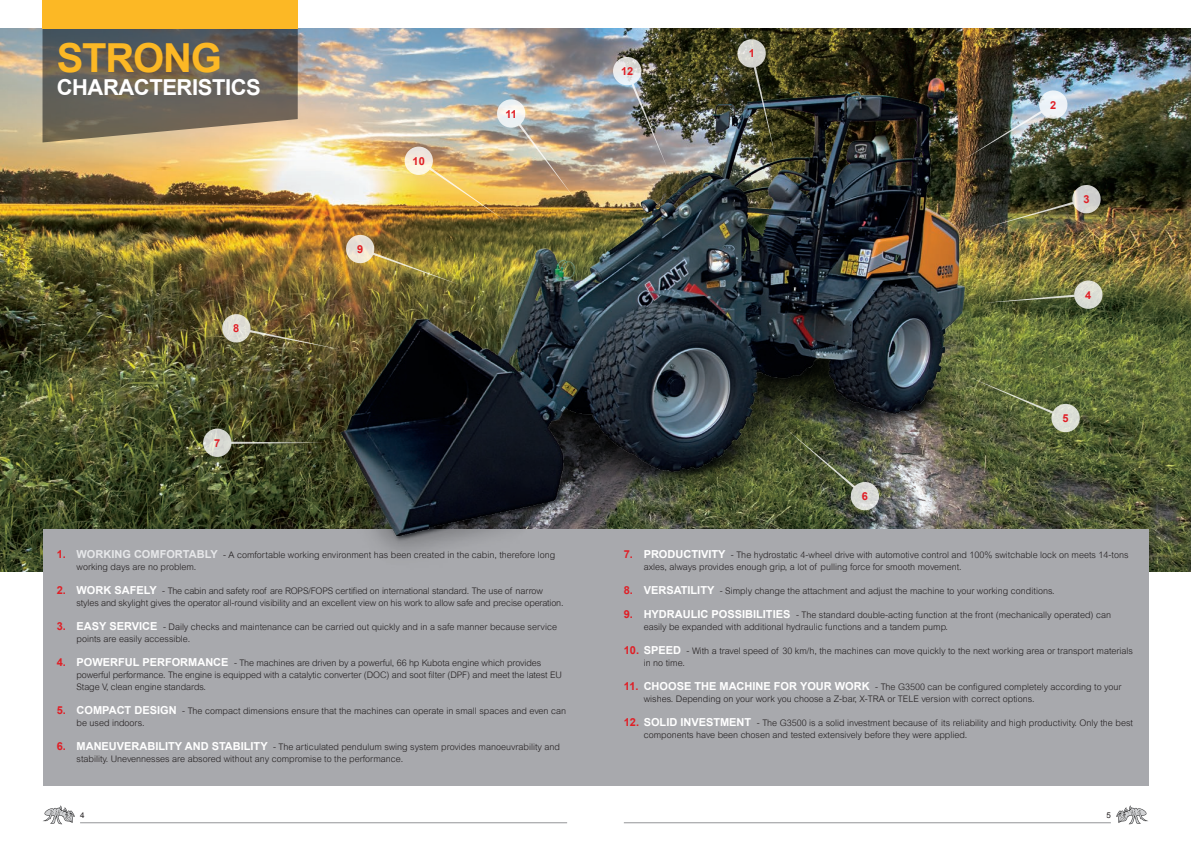
<style>
.page{position:relative;width:1191px;height:842px;background:#fff}
.page>*{position:absolute;margin:0;border:0;box-sizing:border-box;transform-origin:0 0}
.t1{font:700 40px "Arial";letter-spacing:-.03em;color:#fcb825}
.t2{font:700 22px "Arial";letter-spacing:-.02em;color:#fff}
.t3{font:700 11px "Arial";color:#e01e25}
.t4{font:300 9px/12px "Arial";color:#231f20}
.t5{font:8px "Arial";color:#231f20}
.s1{font-weight:700;font-size:11px;color:#e01e25}
.s2{font-weight:700;font-size:11px;color:#e6e7e9}
.s3{font-weight:700;font-size:11px;color:#fff}
</style>
<div class="page">
<img style="left:0;top:28px;width:1191px;height:544px">
<div style="left:43px;top:529px;width:1105px;height:256px;background:#a8a9ad"></div>
<img style="left:277px;top:62px;width:750px;height:491px">
<svg style="left:203px;top:429px;width:28px;height:28px"></svg>
<img style="left:221px;top:313px;width:121px;height:37px">
<img style="left:344px;top:233px;width:117px;height:52px">
<img style="left:403px;top:97px;width:172px;height:125px">
<img style="left:611px;top:55px;width:57px;height:116px">
<img style="left:736px;top:38px;width:40px;height:120px">
<img style="left:961px;top:88px;width:108px;height:73px">
<img style="left:983px;top:183px;width:119px;height:45px">
<svg style="left:981px;top:280px;width:122px;height:29px;background:#7c8155"></svg>
<svg style="left:966px;top:376px;width:115px;height:58px;background:#6b764b"></svg>
<svg style="left:698px;top:350px;width:185px;height:162px;background:#3d4435"></svg>
<svg style="left:43px;top:805px;width:32px;height:19px"></svg>
<svg style="left:1116px;top:805px;width:32px;height:19px"></svg>
<hr style="left:80px;top:822px;width:487px;height:1px;background:#939598">
<hr style="left:624px;top:822px;width:486px;height:1px;background:#939598">
<svg style="left:43px;top:28px;width:255px;height:114px;background:#726a5c"></svg>
<div style="left:43px;top:0;width:255px;height:28px;background:#fcb825"></div>
<h1 class="t1" style="left:57px;top:31px;width:167px">STRONG</h1>
<h2 class="t2" style="left:57px;top:72px;width:206px">CHARACTERISTICS</h2>
<p class="t3" style="left:233px;top:321px;width:8px">8</p>
<p class="t3" style="left:214px;top:436px;width:8px">7</p>
<p class="t3" style="left:357px;top:242px;width:8px">9</p>
<p class="t3" style="left:412px;top:154px;width:14px">10</p>
<p class="t3" style="left:505px;top:106px;width:13px">11</p>
<p class="t4" style="left:77px;top:549px;width:480px;text-indent:-20px"><span class="s1">1.</span> <span class="s2">WORKING COMFORTABLY</span> - A comfortable working environment has been created in the cabin, therefore long working days are no problem.</p>
<p class="t4" style="left:77px;top:585px;width:488px;text-indent:-20px"><span class="s1">2.</span> <span class="s3">WORK SAFELY</span> - The cabin and safety roof are ROPS/FOPS certified on international standard. The use of narrow styles and skylight gives the operator all-round visibility and an excellent view on his work to allow safe and precise operation.</p>
<p class="t4" style="left:77px;top:621px;width:482px;text-indent:-20px"><span class="s1">3.</span> <span class="s3">EASY SERVICE</span> - Daily checks and maintenance can be carried out quickly and in a safe manner because service points are easily accessible.</p>
<p class="t4" style="left:77px;top:657px;width:487px;text-indent:-20px"><span class="s1">4.</span> <span class="s3">POWERFUL PERFORMANCE</span> - The machines are driven by a powerful, 66 hp Kubota engine which provides powerful performance. The engine is equipped with a catalytic converter (DOC) and soot filter (DPF) and meet the latest EU<br>Stage V, clean engine standards.</p>
<p class="t4" style="left:77px;top:705px;width:491px;text-indent:-20px"><span class="s1">5.</span> <span class="s3">COMPACT DESIGN</span> - The compact dimensions ensure that the machines can operate in small spaces and even can be used indoors.</p>
<p class="t4" style="left:77px;top:741px;width:485px;text-indent:-20px"><span class="s1">6.</span> <span class="s3">MANEUVERABILITY AND STABILITY</span> - The articulated pendulum swing system provides manoeuvrability and stability. Unevennesses are absored without any compromise to the performance.</p>
<p class="t3" style="left:621px;top:64px;width:14px">12</p>
<p class="t3" style="left:749px;top:46px;width:8px">1</p>
<p class="t3" style="left:862px;top:489px;width:8px">6</p>
<p class="t3" style="left:1050px;top:97px;width:8px">2</p>
<p class="t3" style="left:1083px;top:192px;width:8px">3</p>
<p class="t3" style="left:1085px;top:288px;width:8px">4</p>
<p class="t3" style="left:1062px;top:411px;width:8px">5</p>
<p class="t4" style="left:643px;top:549px;width:486px;text-indent:-20px"><span class="s1">7.</span> <span class="s3">PRODUCTIVITY</span> - The hydrostatic 4-wheel drive with automotive control and 100% switchable lock on meets 14-tons axles, always provides enough grip, a lot of pulling force for smooth movement.</p>
<p class="t4" style="left:624px;top:585px;width:432px"><span class="s1">8.</span> <span class="s3">VERSATILITY</span> - Simply change the attachment and adjust the machine to your working conditions.</p>
<p class="t4" style="left:643px;top:609px;width:469px;text-indent:-20px"><span class="s1">9.</span> <span class="s3">HYDRAULIC POSSIBILITIES</span> - The standard double-acting function at the front (mechanically operated) can easily be expanded with additional hydraulic functions and a tandem pump.</p>
<p class="t4" style="left:643px;top:645px;width:491px;text-indent:-20px"><span class="s1">10.</span> <span class="s3">SPEED</span> - With a travel speed of 30 km/h, the machines can move quickly to the next working area or transport materials in no time.</p>
<p class="t4" style="left:643px;top:681px;width:479px;text-indent:-20px"><span class="s1">11.</span> <span class="s3">CHOOSE THE MACHINE FOR YOUR WORK</span> - The G3500 can be configured completely according to your wishes. Depending on your work you choose a Z-bar, X-TRA or TELE version with correct options.</p>
<p class="t4" style="left:643px;top:717px;width:491px;text-indent:-20px"><span class="s1">12.</span> <span class="s3">SOLID INVESTMENT</span> - The G3500 is a solid investment because of its reliability and high productivity. Only the best components have been chosen and tested extensively before they were applied.</p>
<p class="t5" style="left:80px;top:810px;width:6px">4</p>
<p class="t5" style="left:1106px;top:810px;width:6px">5</p>
</div>
